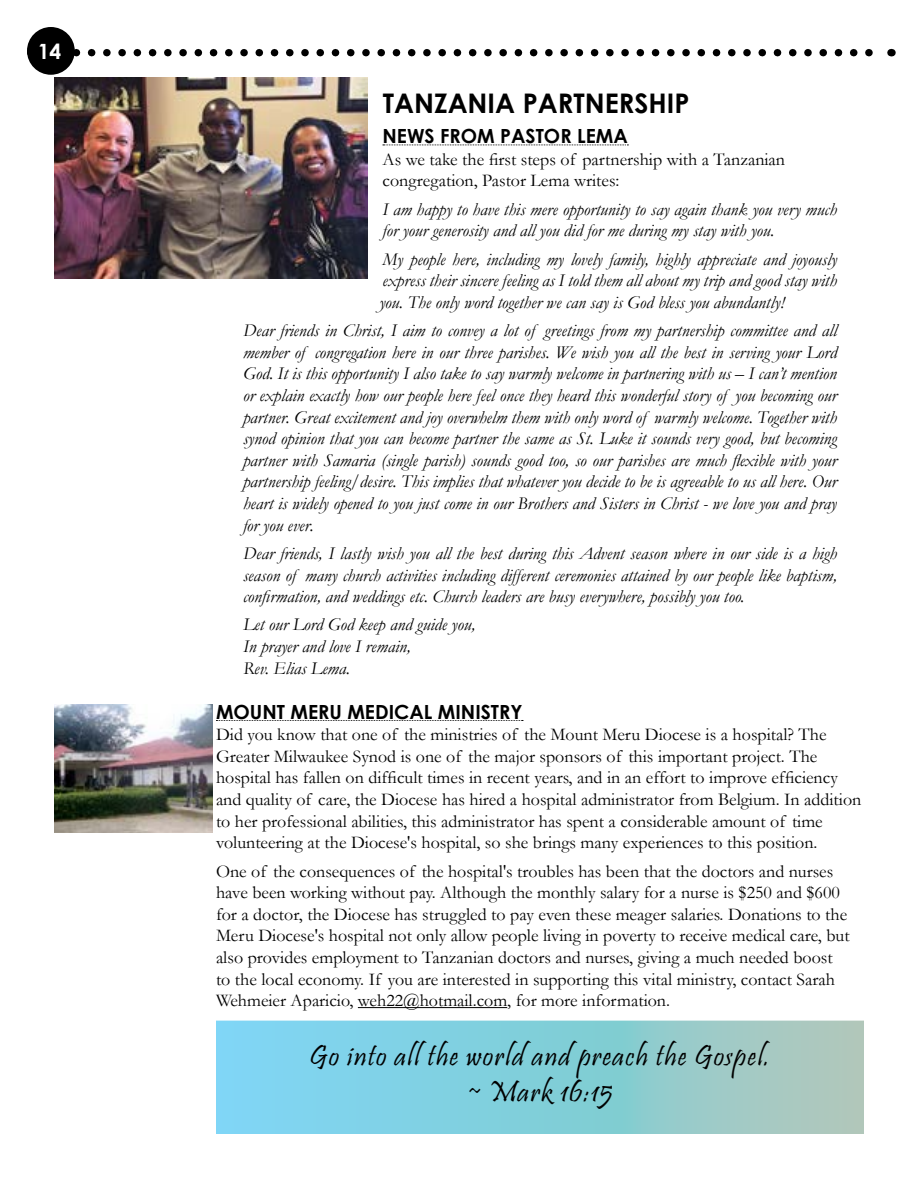
<style>
.page{position:relative;width:918px;height:1188px;background:#fff}
.page>*{position:absolute;margin:0;border:0;box-sizing:border-box;transform-origin:0 0}
.t1{font:30px "Pristina";letter-spacing:.04em;color:#000}
.Article_Title{font:700 27px "Century Gothic";color:#000}
.t2{font:700 21px "Century Gothic";color:#fff}
.t3{font:700 19.5px "Century Gothic";color:#000}
.t4{font:italic 18px/21.6px "Garamond";color:#000;text-align:justify}
.t5{font:18px/21.6px "Garamond";color:#000}
</style>
<div class="page">
<svg style="left:75px;top:49px;width:798px;height:7px"></svg>
<div style="left:27px;top:27px;width:48px;height:48px;background:#000;border-radius:50%"></div>
<svg style="left:383px;top:145px;width:245px;height:1px"></svg>
<svg style="left:216px;top:720px;width:307px;height:1px"></svg>
<hr style="left:358px;top:1007px;width:149px;height:1px;background:#000">
<img style="left:54px;top:78px;width:314px;height:200px">
<img style="left:54px;top:704px;width:158px;height:128px">
<svg style="left:219px;top:1024px;width:642px;height:107px;background:#8bced8"></svg>
<p class="t2" style="left:38px;top:35px;width:25px">14</p>
<p class="Article_Title" style="left:383px;top:83px;width:308px">TANZANIA PARTNERSHIP</p>
<p class="t3" style="left:382px;top:121px;width:247px">NEWS FROM PASTOR LEMA</p>
<p class="t5" style="left:382px;top:148px;width:404px">As we take the first steps of partnership with a Tanzanian congregation, Pastor Lema writes:</p>
<p class="t4" style="left:382px;top:198px;width:456px">I am happy to have this mere opportunity to say again thank you very much for your generosity and all you did for me during my stay with you.</p>
<p class="t4" style="left:380px;top:248px;width:459px">My people here, including my lovely family, highly appreciate and joyously express their sincere feeling as I told them all about my trip and good stay with you. The only word together we can say is God bless you abundantly!</p>
<p class="t4" style="left:243px;top:319px;width:596px">Dear friends in Christ, I aim to convey a lot of greetings from my partnership committee and all member of congregation here in our three parishes. We wish you all the best in serving your Lord God. It is this opportunity I also take to say warmly welcome in partnering with us – I can’t mention or explain exactly how our people here feel once they heard this wonderful story of you becoming our partner. Great excitement and joy overwhelm them with only word of warmly welcome. Together with synod opinion that you can become partner the same as St. Luke it sounds very good, but becoming partner with Samaria (single parish) sounds good too, so our parishes are much flexible with your partnership feeling/desire. This implies that whatever you decide to be is agreeable to us all here. Our heart is widely opened to you just come in our Brothers and Sisters in Christ - we love you and pray for you ever.</p>
<p class="t4" style="left:243px;top:542px;width:596px">Dear friends, I lastly wish you all the best during this Advent season where in our side is a high season of many church activities including different ceremonies attained by our people like baptism, confirmation, and weddings etc. Church leaders are busy everywhere, possibly you too.</p>
<p class="t4" style="left:243px;top:614px;width:234px">Let our Lord God keep and guide you,</p>
<p class="t4" style="left:243px;top:635px;width:169px">In prayer and love I remain,</p>
<p class="t4" style="left:243px;top:657px;width:109px">Rev. Elias Lema.</p>
<p class="t3" style="left:216px;top:697px;width:308px">MOUNT MERU MEDICAL MINISTRY</p>
<p class="t5" style="left:216px;top:723px;width:647px">Did you know that one of the ministries of the Mount Meru Diocese is a hospital? The Greater Milwaukee Synod is one of the major sponsors of this important project. The hospital has fallen on difficult times in recent years, and in an effort to improve efficiency and quality of care, the Diocese has hired a hospital administrator from Belgium. In addition to her professional abilities, this administrator has spent a considerable amount of time volunteering at the Diocese's hospital, so she brings many experiences to this position.</p>
<p class="t5" style="left:216px;top:860px;width:635px">One of the consequences of the hospital's troubles has been that the doctors and nurses have been working without pay. Although the monthly salary for a nurse is $250 and $600 for a doctor, the Diocese has struggled to pay even these meager salaries. Donations to the Meru Diocese's hospital not only allow people living in poverty to receive medical care, but also provides employment to Tanzanian doctors and nurses, giving a much needed boost to the local economy. If you are interested in supporting this vital ministry, contact Sarah Wehmeier Aparicio, weh22@hotmail.com, for more information.</p>
<p class="t1" style="left:310px;top:1039px;width:462px">Go into all the world and preach the Gospel.</p>
<p class="t1" style="left:467px;top:1075px;width:147px">~ Mark 16:15</p>
</div>
